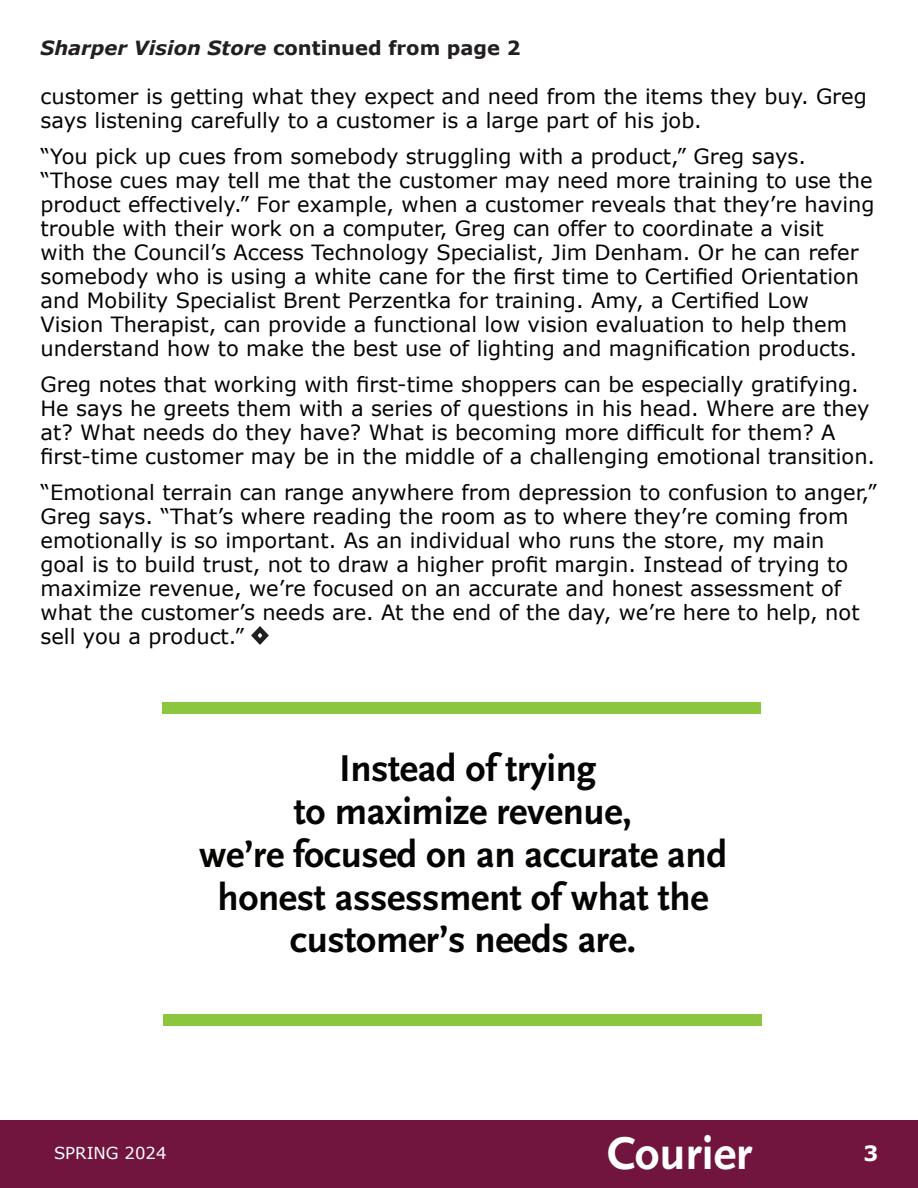
<style>
.page{position:relative;width:918px;height:1188px;background:#fff}
.page>*{position:absolute;margin:0;border:0;box-sizing:border-box;transform-origin:0 0}
.t1{font:700 48px "Scala Sans";color:#fff}
.t2{font:700 39px/42.8px "Scala Sans";letter-spacing:-.01em;color:#040503;text-align:center}
.t3{font:21px/24px "Verdana";color:#040503}
.t4{font:700 21px "Verdana";color:#fff}
.t5{font:italic 700 19.5px "Verdana";color:#231f20}
.t6{font:16.5px "Verdana";color:#fff}
.s1{font-style:normal}
.s2{color:#231f20}
</style>
<div class="page">
<div style="left:0;top:1120px;width:918px;height:68px;background:#71153e"></div>
<div style="left:162px;top:702px;width:598px;height:12px;background:#8bc63e"></div>
<div style="left:163px;top:1014px;width:598px;height:12px;background:#8bc63e"></div>
<p class="t5" style="left:40px;top:35px;width:482px">Sharper Vision Store <span class="s1">continued from page 2</span></p>
<p class="t3" style="left:40px;top:84px;width:828px">customer is getting what they expect and need from the items they buy. Greg says listening carefully to a customer is a large part of his job.</p>
<p class="t3" style="left:40px;top:144px;width:836px">“You pick up cues from somebody struggling with a product,” Greg says. “Those cues may tell me that the customer may need more training to use the product effectively.” For example, when a customer reveals that they’re having trouble with their work on a computer, Greg can offer to coordinate a visit<br>with the Council’s Access Technology Specialist, Jim Denham. Or he can refer somebody who is using a white cane for the first time to Certified Orientation and Mobility Specialist Brent Perzentka for training. Amy, a Certified Low Vision Therapist, can provide a functional low vision evaluation to help them understand how to make the best use of lighting and magnification products.</p>
<p class="t3" style="left:40px;top:372px;width:836px">Greg notes that working with first-time shoppers can be especially gratifying.<br>He says he greets them with a series of questions in his head. Where are they at? What needs do they have? What is becoming more difficult for them? A first-time customer may be in the middle of a challenging emotional transition.</p>
<p class="t3" style="left:40px;top:480px;width:838px">“Emotional terrain can range anywhere from depression to confusion to anger,” Greg says. “That’s where reading the room as to where they’re coming from emotionally is so important. As an individual who runs the store, my main<br>goal is to build trust, not to draw a higher profit margin. Instead of trying to maximize revenue, we’re focused on an accurate and honest assessment of what the customer’s needs are. At the end of the day, we’re here to help, not sell you a product.” <span class="s2">◊</span></p>
<p class="t2" style="left:199px;top:748px;width:529px">Instead of trying<br>to maximize revenue,<br>we’re focused on an accurate and honest assessment of what the customer’s needs are.</p>
<p class="t6" style="left:54px;top:1143px;width:114px">SPRING 2024</p>
<h1 class="t1" style="left:607px;top:1128px;width:147px">Courier</h1>
<p class="t4" style="left:863px;top:1140px;width:16px">3</p>
</div>
